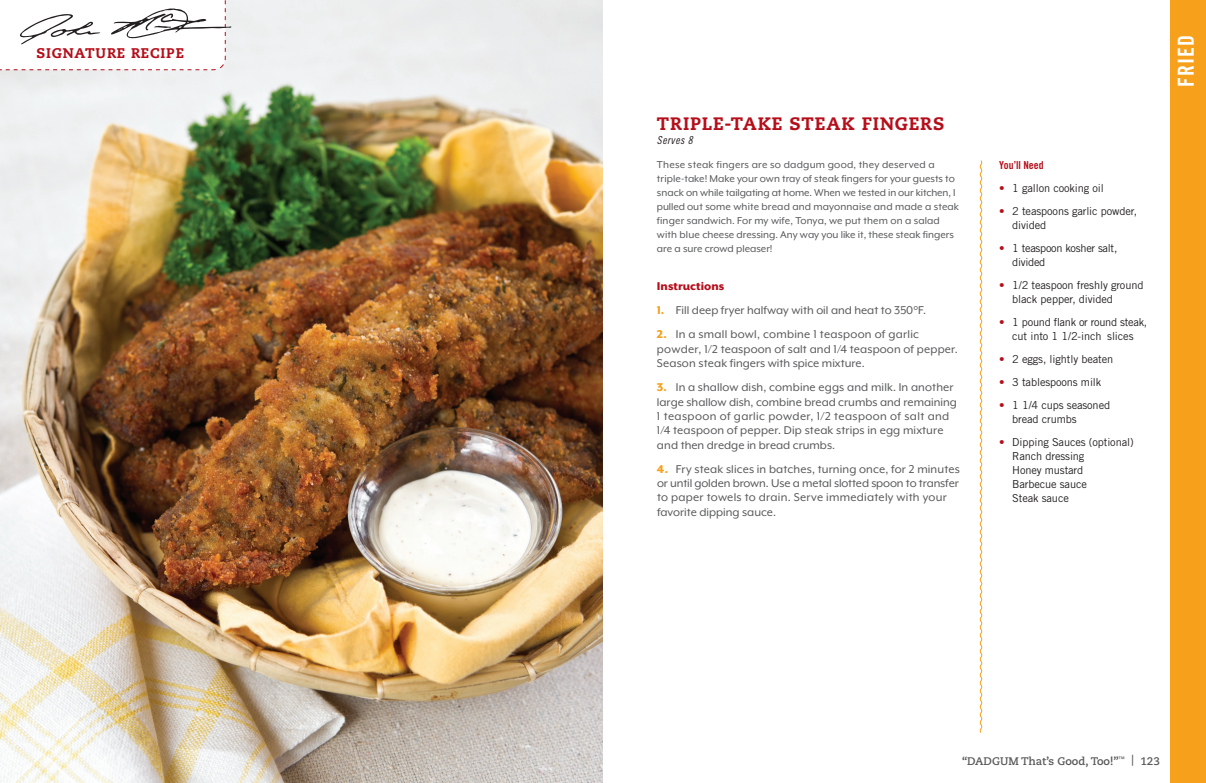
<style>
.page{position:relative;width:1206px;height:783px;background:#fff}
.page>*{position:absolute;margin:0;border:0;box-sizing:border-box;transform-origin:0 0}
.t1{font:22px "Trade Gothic Bold Cond Twenty";letter-spacing:.05em;color:#fff}
.t2{font:800 18px "Caecilia LT Std";letter-spacing:.05em;color:#b50e1a}
.t3{font:800 14px "Caecilia LT Std";letter-spacing:.06em;color:#b50e1a}
.t4{font:13px/14.3px "Mr Eaves XL Mod OT";letter-spacing:.01em;color:#57585a}
.t5{font:800 13px "Mr Eaves XL San OT";color:#b50e1a}
.t6{font:11.5px/14px "Mr Eaves XL Mod OT";color:#57585a}
.t7{font:11px/14px "Trade Gothic";letter-spacing:-.01em;color:#231f20}
.t8{font:700 11px "Caecilia";color:#57585a}
.t9{font:11px "Trade Gothic Bold Cond Twenty";color:#b50e1a}
.t10{font:11px "Trade Gothic Cond Eighteen Obl";letter-spacing:.04em;color:#231f20}
.s1{font-family:"Mr Eaves XL San OT";font-weight:800;color:#f6a01b}
.s2{color:#b50e1a}
</style>
<div class="page">
<img style="left:0;top:0;width:603px;height:783px">
<svg style="left:979px;top:160px;width:4px;height:573px"></svg>
<div style="left:1170px;top:0;width:36px;height:783px;background:#f6a01b"></div>
<svg style="left:0;top:0;width:231px;height:71px"></svg>
<p class="t3" style="left:36px;top:45px;width:21px">SIGNA</p>
<p class="t3" style="left:85px;top:45px;width:84px">TURE RECIPE</p>
<h2 class="t2" style="left:657px;top:112px;width:287px">TRIPLE-TAKE STEAK FINGERS</h2>
<p class="t10" style="left:657px;top:133px;width:37px">Serves 8</p>
<p class="t6" style="left:657px;top:157px;width:304px">These steak fingers are so dadgum good, they deserved a triple-take! Make your own tray of steak fingers for your guests to snack on while tailgating at home. When we tested in our kitchen, I pulled out some white bread and mayonnaise and made a steak finger sandwich. For my wife, Tonya, we put them on a salad with blue cheese dressing. Any way you like it, these steak fingers are a sure crowd pleaser!</p>
<p class="t5" style="left:657px;top:279px;width:69px">Instructions</p>
<p class="t4" style="left:657px;top:303px;width:271px"><span class="s1">1.</span> Fill deep fryer halfway with oil and heat to 350°F.</p>
<p class="t4" style="left:657px;top:327px;width:302px"><span class="s1">2.</span> In a small bowl, combine 1 teaspoon of garlic powder, 1/2 teaspoon of salt and 1/4 teaspoon of pepper.<br>Season steak fingers with spice mixture.</p>
<p class="t4" style="left:657px;top:380px;width:301px"><span class="s1">3.</span> In a shallow dish, combine eggs and milk. In another large shallow dish, combine bread crumbs and remaining 1 teaspoon of garlic powder, 1/2 teaspoon of salt and 1/4 teaspoon of pepper. Dip steak strips in egg mixture and then dredge in bread crumbs.</p>
<p class="t4" style="left:657px;top:462px;width:304px"><span class="s1">4.</span> Fry steak slices in batches, turning once, for 2 minutes or until golden brown. Use a metal slotted spoon to transfer to paper towels to drain. Serve immediately with your favorite dipping sauce.</p>
<p class="t9" style="left:999px;top:158px;width:46px">You’ll Need</p>
<p class="t7" style="left:999px;top:181px;width:106px"><span class="s2">•</span> 1 gallon cooking oil</p>
<p class="t7" style="left:1012px;top:204px;width:126px;text-indent:-13px"><span class="s2">•</span> 2 teaspoons garlic powder, divided</p>
<p class="t7" style="left:1012px;top:241px;width:107px;text-indent:-13px"><span class="s2">•</span> 1 teaspoon kosher salt, divided</p>
<p class="t7" style="left:1012px;top:278px;width:133px;text-indent:-13px"><span class="s2">•</span> 1/2 teaspoon freshly ground black pepper, divided</p>
<p class="t7" style="left:999px;top:315px;width:150px;text-align:center"><span class="s2">•</span> 1 pound flank or round steak, cut into 1 1/2-inch slices</p>
<p class="t7" style="left:999px;top:352px;width:115px"><span class="s2">•</span> 2 eggs, lightly beaten</p>
<p class="t7" style="left:999px;top:375px;width:104px"><span class="s2">•</span> 3 tablespoons milk</p>
<p class="t7" style="left:1012px;top:398px;width:99px;text-indent:-13px"><span class="s2">•</span> 1 1/4 cups seasoned bread crumbs</p>
<p class="t7" style="left:1012px;top:435px;width:123px;text-indent:-13px"><span class="s2">•</span> Dipping Sauces (optional)<br>Ranch dressing<br>Honey mustard<br>Barbecue sauce<br>Steak sauce</p>
<h1 class="t1" style="left:1173px;top:87px;width:54px;rotate:-90deg">FRIED</h1>
<p class="t8" style="left:962px;top:754px;width:199px">“DADGUM That’s Good, Too!”<sup>™</sup> | 123</p>
</div>
